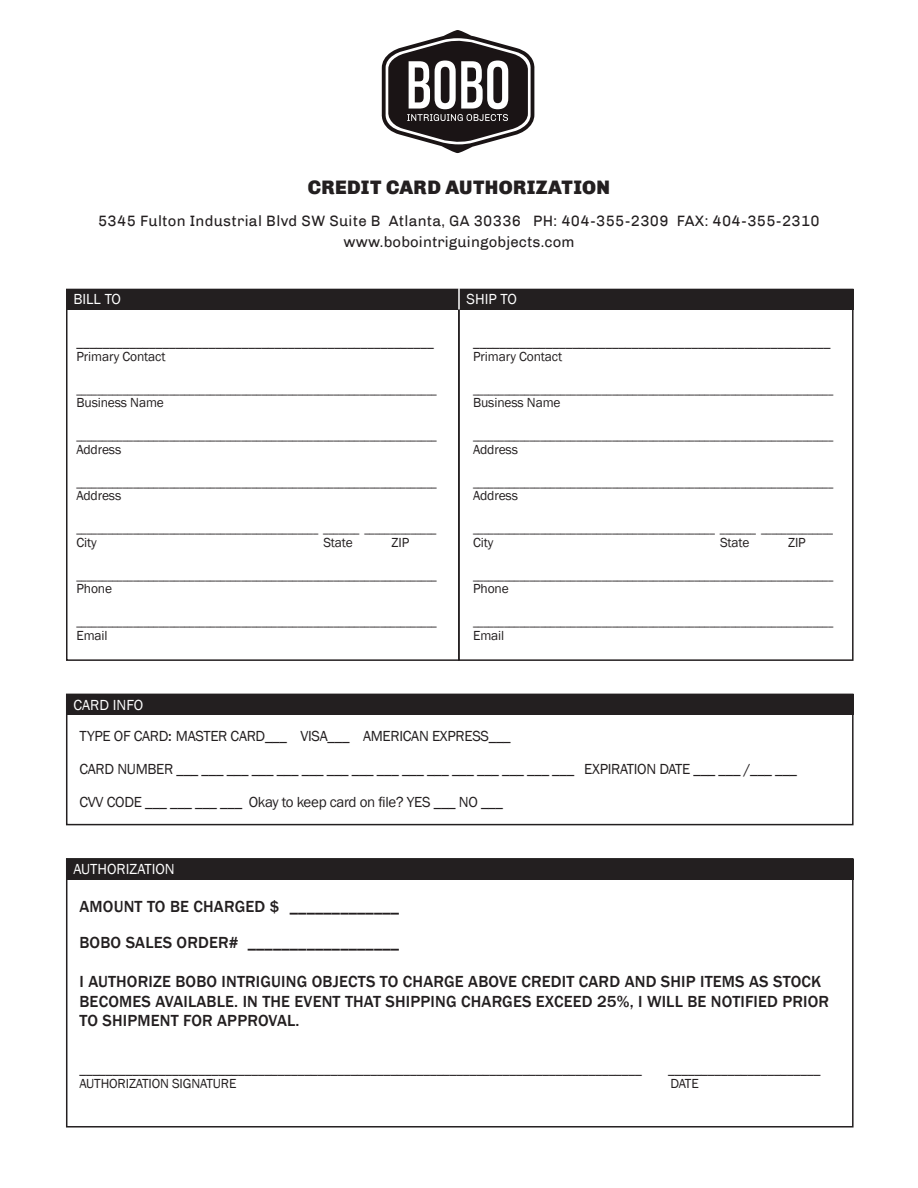
<style>
.page{position:relative;width:918px;height:1188px;background:#fff}
.page>*{position:absolute;margin:0;border:0;box-sizing:border-box;transform-origin:0 0}
.t1{font:900 19.5px "Chivo";letter-spacing:.02em;color:#231f20}
.t2{font:500 16.5px/19.5px "Franklin Gothic";letter-spacing:.01em;color:#231f20}
.t3{font:15px "Franklin Gothic";letter-spacing:-.02em;color:#231f20}
.t4{font:15px/21px "Chivo";letter-spacing:.02em;color:#231f20;text-align:center}
.t5{font:15px "Franklin Gothic";color:#fff}
.t6{font:13.5px/13.5px "Franklin Gothic";letter-spacing:-.01em;color:#231f20}
.t7{font:10.5px "Franklin Gothic";color:#231f20}
.s1{font-weight:500}
</style>
<div class="page">
<div style="left:66px;top:289px;width:395px;height:20px;background:#231f20"></div>
<div style="left:66px;top:694px;width:788px;height:21px;background:#231f20"></div>
<div style="left:66px;top:859px;width:788px;height:20px;background:#231f20"></div>
<div style="left:459px;top:289px;width:395px;height:20px;background:#231f20"></div>
<div style="left:66px;top:289px;width:394px;height:372px;border:2px solid #231f20"></div>
<div style="left:66px;top:694px;width:788px;height:131px;border:2px solid #231f20"></div>
<div style="left:66px;top:858px;width:788px;height:270px;border:2px solid #231f20"></div>
<div style="left:458px;top:289px;width:396px;height:372px;border:2px solid #231f20"></div>
<hr style="left:458px;top:262px;width:2px;height:47px;background:#fff">
<svg style="left:382px;top:30px;width:152px;height:123px"></svg>
<h1 class="t1" style="left:308px;top:176px;width:304px">CREDIT CARD AUTHORIZATION</h1>
<h3 class="t4" style="left:98px;top:210px;width:723px">5345 Fulton Industrial Blvd SW Suite B Atlanta, GA 30336 PH: 404-355-2309 FAX: 404-355-2310 www.bobointriguingobjects.com</h3>
<h3 class="t5" style="left:74px;top:290px;width:49px">BILL TO</h3>
<p class="t6" style="left:76px;top:336px;width:359px">______________________________________________________<br>Primary Contact</p>
<p class="t7" style="left:76px;top:384px;width:362px">______________________________________________________________________</p>
<p class="t6" style="left:76px;top:396px;width:89px">Business Name</p>
<p class="t7" style="left:76px;top:430px;width:362px">______________________________________________________________________</p>
<p class="t6" style="left:76px;top:443px;width:46px">Address</p>
<p class="t7" style="left:76px;top:477px;width:362px">______________________________________________________________________</p>
<p class="t6" style="left:76px;top:489px;width:46px">Address</p>
<p class="t7" style="left:76px;top:523px;width:362px">_______________________________________________ _______ ______________</p>
<p class="t6" style="left:76px;top:536px;width:22px">City</p>
<p class="t6" style="left:323px;top:536px;width:31px">State</p>
<p class="t6" style="left:392px;top:536px;width:19px">ZIP</p>
<p class="t7" style="left:76px;top:570px;width:362px">______________________________________________________________________</p>
<p class="t6" style="left:76px;top:582px;width:37px">Phone</p>
<p class="t7" style="left:76px;top:616px;width:362px">______________________________________________________________________</p>
<p class="t6" style="left:76px;top:629px;width:33px">Email</p>
<h3 class="t5" style="left:74px;top:696px;width:71px">CARD INFO</h3>
<h3 class="t5" style="left:466px;top:290px;width:52px">SHIP TO</h3>
<p class="t6" style="left:473px;top:336px;width:359px">______________________________________________________<br>Primary Contact</p>
<p class="t7" style="left:473px;top:384px;width:362px">______________________________________________________________________</p>
<p class="t6" style="left:473px;top:396px;width:89px">Business Name</p>
<p class="t7" style="left:473px;top:430px;width:362px">______________________________________________________________________</p>
<p class="t6" style="left:473px;top:443px;width:46px">Address</p>
<p class="t7" style="left:473px;top:477px;width:362px">______________________________________________________________________</p>
<p class="t6" style="left:473px;top:489px;width:46px">Address</p>
<p class="t7" style="left:473px;top:523px;width:362px">_______________________________________________ _______ ______________</p>
<p class="t6" style="left:473px;top:536px;width:22px">City</p>
<p class="t6" style="left:720px;top:536px;width:31px">State</p>
<p class="t6" style="left:788px;top:536px;width:19px">ZIP</p>
<p class="t7" style="left:473px;top:570px;width:362px">______________________________________________________________________</p>
<p class="t6" style="left:473px;top:582px;width:37px">Phone</p>
<p class="t7" style="left:473px;top:616px;width:362px">______________________________________________________________________</p>
<p class="t6" style="left:473px;top:629px;width:33px">Email</p>
<h3 class="t3" style="left:79px;top:726px;width:433px">TYPE OF CARD<span class="s1">:</span> MASTER CARD___ VISA___ AMERICAN EXPRESS___</h3>
<h3 class="t3" style="left:79px;top:759px;width:719px">CARD NUMBER ___ ___ ___ ___ ___ ___ ___ ___ ___ ___ ___ ___ ___ ___ ___ ___ EXPIRATION DATE ___ ___ /___ ___</h3>
<h3 class="t3" style="left:79px;top:792px;width:425px">CVV CODE ___ ___ ___ ___ Okay to keep card on file? YES ___ NO ___</h3>
<h3 class="t5" style="left:74px;top:860px;width:103px">AUTHORIZATION</h3>
<h2 class="t2" style="left:79px;top:889px;width:321px;line-height:36px">AMOUNT TO BE CHARGED $ _____________<br>BOBO SALES ORDER# __________________</h2>
<h2 class="t2" style="left:79px;top:972px;width:751px">I AUTHORIZE BOBO INTRIGUING OBJECTS TO CHARGE ABOVE CREDIT CARD AND SHIP ITEMS AS STOCK<br>BECOMES AVAILABLE. IN THE EVENT THAT SHIPPING CHARGES EXCEED 25%, I WILL BE NOTIFIED PRIOR<br>TO SHIPMENT FOR APPROVAL.</h2>
<p class="t6" style="left:79px;top:1063px;width:564px">_____________________________________________________________________________________</p>
<p class="t6" style="left:668px;top:1063px;width:154px">_______________________</p>
<p class="t6" style="left:79px;top:1077px;width:158px">AUTHORIZATION SIGNATURE</p>
<p class="t6" style="left:670px;top:1077px;width:30px">DATE</p>
</div>
